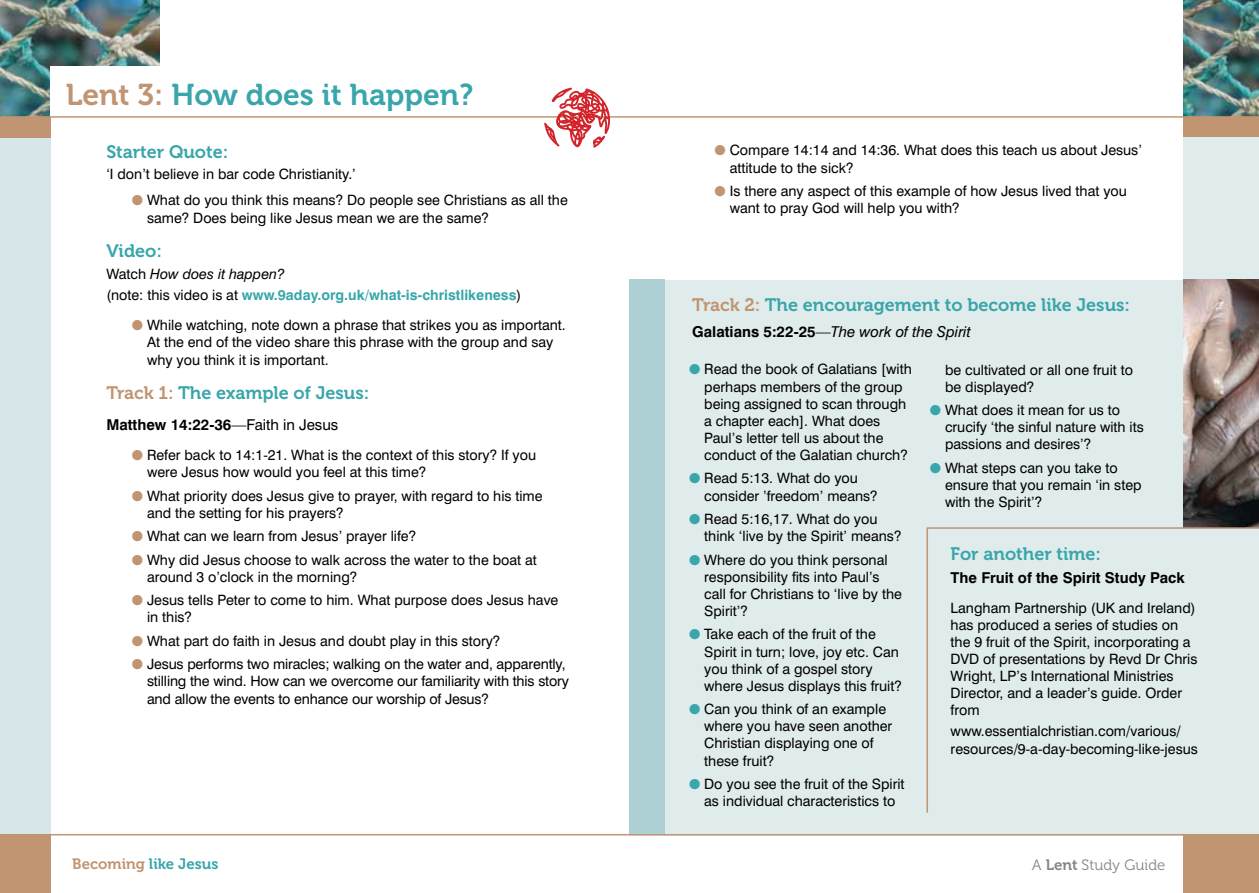
<style>
.page{position:relative;width:1259px;height:893px;background:#fff}
.page>*{position:absolute;margin:0;border:0;box-sizing:border-box;transform-origin:0 0}
.t1{font:30px "Museo 700";color:#38a6aa}
.t2{font:18px "Museo 700";color:#38a6aa}
.t3{font:700 15px "Swiss 721 BT";color:#000}
.t4{font:italic 15px "Swiss 721 BT";color:#000}
.t5{font:15px "Museo 700";color:#38a6aa}
.t6{font:15px "Museo 300";color:#848688}
.t7{font:14.25px/17.1px "Swiss 721 BT";color:#000}
.t8{font:700 14.25px/21.3px "Swiss 721 BT";color:#38a6aa}
.s1{color:#c19472}
.s2{font-weight:400;color:#000}
.s3{font-weight:400;font-style:italic;color:#000}
.s4{font-weight:400}
.s5{font-weight:700;font-style:normal}
.s6{font-style:normal}
.s7{color:#38a6aa}
.s8{font-family:"Museo 700"}
</style>
<div class="page">
<div style="left:1183px;top:67px;width:76px;height:715px;background:#e0ebec"></div>
<img style="left:1183px;top:0;width:76px;height:116px">
<div style="left:629px;top:280px;width:630px;height:555px;background:#e0ebec"></div>
<img style="left:1183px;top:280px;width:76px;height:246px">
<div style="left:1183px;top:835px;width:76px;height:58px;background:#c19472"></div>
<div style="left:1183px;top:117px;width:76px;height:19px;background:#c19472"></div>
<div style="left:629px;top:280px;width:35px;height:555px;background:#acd0d3"></div>
<svg style="left:926px;top:526px;width:333px;height:287px"></svg>
<div style="left:0;top:136px;width:51px;height:715px;background:#d7e6e8"></div>
<img style="left:0;top:0;width:159px;height:116px">
<div style="left:51px;top:66px;width:119px;height:55px;background:#fff"></div>
<div style="left:0;top:835px;width:51px;height:58px;background:#c19472"></div>
<div style="left:0;top:118px;width:51px;height:20px;background:#c19472"></div>
<hr style="left:0;top:116px;width:1259px;height:2px;background:#c19472">
<hr style="left:0;top:834px;width:1259px;height:1px;background:#c19472">
<svg style="left:544px;top:88px;width:66px;height:60px"></svg>
<h1 class="t1" style="left:66px;top:78px;width:409px"><span class="s1">Lent 3:</span> How does it happen?</h1>
<p class="t2" style="left:106px;top:142px;width:123px">Starter Quote:</p>
<p class="t7" style="left:106px;top:166px;width:251px">‘I don’t believe in bar code Christianity.’</p>
<p class="t7" style="left:147px;top:191px;width:422px;line-height:18px;text-indent:-15px"><span class="s1">●</span> What do you think this means? Do people see Christians as all the same? Does being like Jesus mean we are the same?</p>
<p class="t2" style="left:106px;top:241px;width:57px">Video:</p>
<p class="t8" style="left:106px;top:263px;width:416px"><span class="s2">Watch</span> <span class="s3">How does it happen?<br></span><span class="s2">(note: this video is at</span> www.9aday.org.uk/what-is-christlikeness<span class="s2">)</span></p>
<p class="t7" style="left:147px;top:316px;width:420px;line-height:17.5px;text-indent:-15px"><span class="s1">●</span> While watching, note down a phrase that strikes you as important.<br>At the end of the video share this phrase with the group and say why you think it is important.</p>
<p class="t2" style="left:106px;top:383px;width:264px"><span class="s1">Track 1:</span> The example of Jesus:</p>
<p class="t3" style="left:106px;top:416px;width:233px">Matthew 14:22-36<span class="s4">—Faith in Jesus</span></p>
<p class="t7" style="left:147px;top:446px;width:391px;text-indent:-15px"><span class="s1">●</span> Refer back to 14:1-21. What is the context of this story? If you were Jesus how would you feel at this time?</p>
<p class="t7" style="left:147px;top:487px;width:397px;text-indent:-15px"><span class="s1">●</span> What priority does Jesus give to prayer, with regard to his time and the setting for his prayers?</p>
<p class="t7" style="left:132px;top:527px;width:286px"><span class="s1">●</span> What can we learn from Jesus’ prayer life?</p>
<p class="t7" style="left:147px;top:551px;width:391px;text-indent:-15px"><span class="s1">●</span> Why did Jesus choose to walk across the water to the boat at around 3 o’clock in the morning?</p>
<p class="t7" style="left:147px;top:592px;width:413px;text-indent:-15px"><span class="s1">●</span> Jesus tells Peter to come to him. What purpose does Jesus have in this?</p>
<p class="t7" style="left:132px;top:632px;width:370px"><span class="s1">●</span> What part do faith in Jesus and doubt play in this story?</p>
<p class="t7" style="left:147px;top:656px;width:423px;text-indent:-15px"><span class="s1">●</span> Jesus performs two miracles; walking on the water and, apparently, stilling the wind. How can we overcome our familiarity with this story and allow the events to enhance our worship of Jesus?</p>
<p class="t5" style="left:72px;top:856px;width:148px"><span class="s1">Becoming</span> like Jesus</p>
<p class="t7" style="left:730px;top:142px;width:414px;text-indent:-15px"><span class="s1">●</span> Compare 14:14 and 14:36. What does this teach us about Jesus’ attitude to the sick?</p>
<p class="t7" style="left:730px;top:182px;width:399px;text-indent:-15px"><span class="s1">●</span> Is there any aspect of this example of how Jesus lived that you want to pray God will help you with?</p>
<p class="t2" style="left:692px;top:294px;width:439px"><span class="s1">Track 2:</span> The encouragement to become like Jesus:</p>
<p class="t4" style="left:692px;top:323px;width:280px"><span class="s5">Galatians 5:22-25</span><span class="s6">—</span>The work of the Spirit</p>
<p class="t7" style="left:704px;top:361px;width:209px;text-indent:-15px"><span class="s7">●</span> Read the book of Galatians [with perhaps members of the group being assigned to scan through a chapter each]. What does<br>Paul’s letter tell us about the conduct of the Galatian church?</p>
<p class="t7" style="left:704px;top:470px;width:175px;text-indent:-15px"><span class="s7">●</span> Read 5:13. What do you consider ’freedom’ means?</p>
<p class="t7" style="left:704px;top:510px;width:199px;text-indent:-15px"><span class="s7">●</span> Read 5:16,17. What do you think ‘live by the Spirit’ means?</p>
<p class="t7" style="left:704px;top:551px;width:199px;text-indent:-15px"><span class="s7">●</span> Where do you think personal responsibility fits into Paul’s call for Christians to ‘live by the<br>Spirit’?</p>
<p class="t7" style="left:704px;top:626px;width:199px;text-indent:-15px"><span class="s7">●</span> Take each of the fruit of the<br>Spirit in turn; love, joy etc. Can you think of a gospel story where Jesus displays this fruit?</p>
<p class="t7" style="left:704px;top:700px;width:190px;text-indent:-15px"><span class="s7">●</span> Can you think of an example where you have seen another<br>Christian displaying one of these fruit?</p>
<p class="t7" style="left:689px;top:775px;width:217px;text-align:center"><span class="s7">●</span> Do you see the fruit of the Spirit as individual characteristics to</p>
<p class="t7" style="left:945px;top:361px;width:189px">be cultivated or all one fruit to be displayed?</p>
<p class="t7" style="left:945px;top:401px;width:200px;text-indent:-15px"><span class="s7">●</span> What does it mean for us to crucify ‘the sinful nature with its passions and desires’?</p>
<p class="t7" style="left:945px;top:459px;width:198px;text-indent:-15px"><span class="s7">●</span> What steps can you take to ensure that you remain ‘in step with the Spirit’?</p>
<p class="t2" style="left:950px;top:544px;width:152px">For another time:</p>
<p class="t3" style="left:950px;top:568px;width:236px">The Fruit of the Spirit Study Pack</p>
<p class="t7" style="left:950px;top:599px;width:248px">Langham Partnership (UK and Ireland) has produced a series of studies on the 9 fruit of the Spirit, incorporating a DVD of presentations by Revd Dr Chris Wright, LP’s International Ministries Director, and a leader’s guide. Order from</p>
<p class="t7" style="left:950px;top:723px;width:249px">www.essentialchristian.com/various/ resources/9-a-day-becoming-like-jesus</p>
<p class="t6" style="left:1031px;top:857px;width:135px">A <span class="s8">Lent</span> Study Guide</p>
</div>
